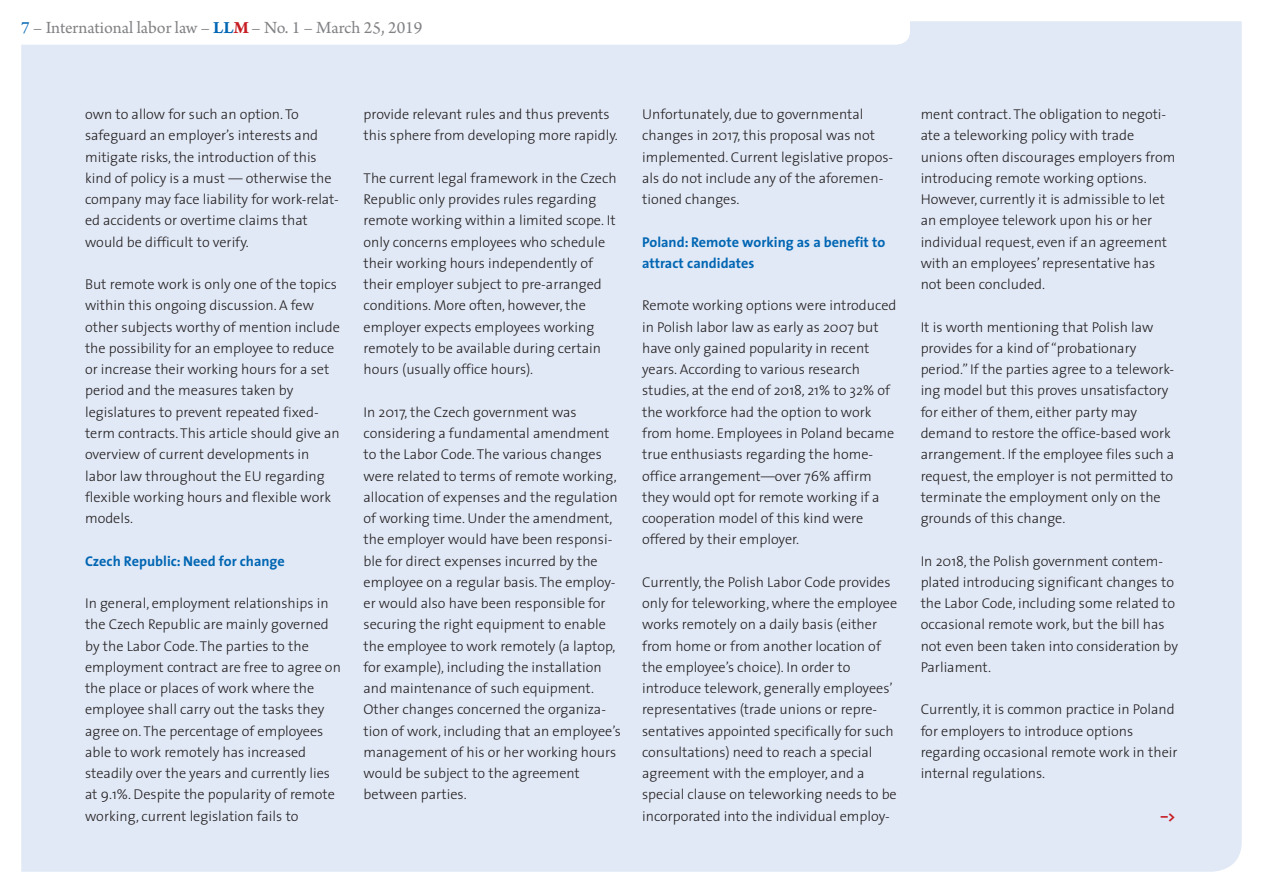
<style>
.page{position:relative;width:1263px;height:893px;background:#fff}
.page>*{position:absolute;margin:0;border:0;box-sizing:border-box;transform-origin:0 0}
.t1{font:18px "Arno Pro";letter-spacing:-.005em;color:#808285}
.t2{font:300 14.25px/21.3px "The Sans";color:#231f20}
.t3{font:700 14.25px/21.3px "The Sans";color:#0166b3}
.t4{font:700 14.25px "The Sans";color:#c61c22}
.s1{color:#0166b3}
.s2{font-weight:700;color:#0166b3}
.s3{font-weight:700;color:#c61c22}
</style>
<div class="page">
<div style="left:21px;top:21px;width:1221px;height:851px;background:#e1e9f6"></div>
<svg style="left:21px;top:21px;width:889px;height:24px"></svg>
<p class="t1" style="left:21px;top:18px;width:403px"><span class="s1">7</span> – International labor law – <span class="s2">LL</span><span class="s3">M</span> – No. 1 – March 25, 2019</p>
<p class="t2" style="left:85px;top:103px;width:255px">own to allow for such an option. To safeguard an employer’s interests and mitigate risks, the introduction of this kind of policy is a must — otherwise the company may face liability for work-relat&shy;ed accidents or overtime claims that would be difficult to verify.</p>
<p class="t2" style="left:85px;top:273px;width:256px">But remote work is only one of the topics within this ongoing discussion. A few other subjects worthy of mention include the possibility for an employee to reduce or increase their working hours for a set period and the measures taken by legislatures to prevent repeated fixed&shy;term contracts. This article should give an overview of current developments in labor law throughout the EU regarding flexible working hours and flexible work models.</p>
<p class="t3" style="left:85px;top:550px;width:201px">Czech Republic: Need for change</p>
<p class="t2" style="left:85px;top:592px;width:257px">In general, employment relationships in the Czech Republic are mainly governed by the Labor Code. The parties to the employment contract are free to agree on the place or places of work where the employee shall carry out the tasks they agree on. The percentage of employees able to work remotely has increased steadily over the years and currently lies at 9.1%. Despite the popularity of remote working, current legislation fails to</p>
<p class="t2" style="left:364px;top:103px;width:256px">provide relevant rules and thus prevents this sphere from developing more rapidly.</p>
<p class="t2" style="left:364px;top:167px;width:254px">The current legal framework in the Czech Republic only provides rules regarding remote working within a limited scope. It only concerns employees who schedule their working hours independently of their employer subject to pre-arranged conditions. More often, however, the employer expects employees working remotely to be available during certain hours (usually office hours).</p>
<p class="t2" style="left:364px;top:401px;width:259px">In 2017, the Czech government was considering a fundamental amendment to the Labor Code. The various changes were related to terms of remote working, allocation of expenses and the regulation of working time. Under the amendment, the employer would have been responsi&shy;ble for direct expenses incurred by the employee on a regular basis. The employ&shy;er would also have been responsible for securing the right equipment to enable the employee to work remotely (a laptop, for example), including the installation and maintenance of such equipment.<br>Other changes concerned the organiza&shy;tion of work, including that an employee’s management of his or her working hours would be subject to the agreement between parties.</p>
<p class="t2" style="left:642px;top:103px;width:253px">Unfortunately, due to governmental changes in 2017, this proposal was not implemented. Current legislative propos&shy;als do not include any of the aforemen&shy;tioned changes.</p>
<p class="t3" style="left:642px;top:231px;width:245px">Poland: Remote working as a benefit to attract candidates</p>
<p class="t2" style="left:642px;top:294px;width:256px">Remote working options were introduced in Polish labor law as early as 2007 but have only gained popularity in recent years. According to various research studies, at the end of 2018, 21% to 32% of the workforce had the option to work from home. Employees in Poland became true enthusiasts regarding the home&shy;office arrangement—over 76% affirm they would opt for remote working if a cooperation model of this kind were offered by their employer.</p>
<p class="t2" style="left:642px;top:571px;width:257px">Currently, the Polish Labor Code provides only for teleworking, where the employee works remotely on a daily basis (either from home or from another location of the employee’s choice). In order to introduce telework, generally employees’ representatives (trade unions or repre&shy;sentatives appointed specifically for such consultations) need to reach a special agreement with the employer, and a special clause on teleworking needs to be incorporated into the individual employ-</p>
<p class="t2" style="left:921px;top:103px;width:256px">ment contract. The obligation to negoti&shy;ate a teleworking policy with trade unions often discourages employers from introducing remote working options.<br>However, currently it is admissible to let an employee telework upon his or her individual request, even if an agreement with an employees’ representative has not been concluded.</p>
<p class="t2" style="left:921px;top:316px;width:255px">It is worth mentioning that Polish law provides for a kind of “probationary period.” If the parties agree to a telework&shy;ing model but this proves unsatisfactory for either of them, either party may demand to restore the office-based work arrangement. If the employee files such a request, the employer is not permitted to terminate the employment only on the grounds of this change.</p>
<p class="t2" style="left:921px;top:550px;width:259px">In 2018, the Polish government contem&shy;plated introducing significant changes to the Labor Code, including some related to occasional remote work, but the bill has not even been taken into consideration by Parliament.</p>
<p class="t2" style="left:921px;top:698px;width:258px">Currently, it is common practice in Poland for employers to introduce options regarding occasional remote work in their internal regulations.</p>
<p class="t4" style="left:1161px;top:804px;width:16px">–&gt;</p>
</div>
